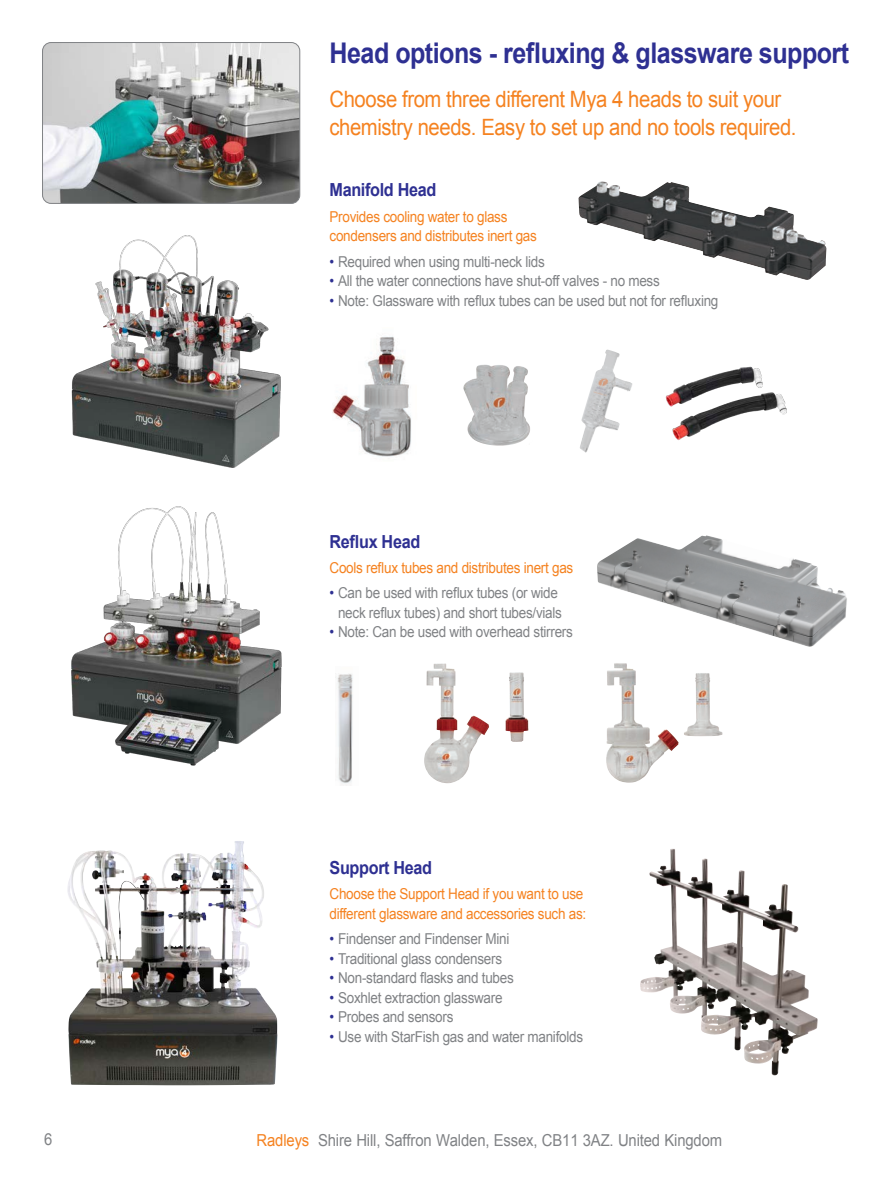
<style>
.page{position:relative;width:893px;height:1191px;background:#fff}
.page>*{position:absolute;margin:0;border:0;box-sizing:border-box;transform-origin:0 0}
.t1{font:700 28.5px "Arial";letter-spacing:-.02em;color:#2e3092;scale:.88 1}
.t2{font:22.5px/28.5px "Arial";letter-spacing:-.02em;color:#f58220;scale:.9 1}
.t3{font:700 18px "Arial";letter-spacing:-.02em;color:#2e3092;scale:.9 1}
.t4{font:16.5px "Arial";letter-spacing:-.01em;color:#808285;scale:.9 1}
.t5{font:15px/19.5px "Arial";letter-spacing:-.02em;color:#808285;text-align:center;scale:.9 1}
.t6{font:15px "Arial";letter-spacing:-.02em;color:#f58220;scale:.9 1}
.s1{color:#2e3092}
.s2{color:#f58220}
</style>
<div class="page">
<img style="left:71px;top:235px;width:210px;height:233px">
<img style="left:71px;top:506px;width:211px;height:260px">
<img style="left:684px;top:673px;width:39px;height:63px">
<img style="left:597px;top:535px;width:250px;height:112px">
<img style="left:640px;top:849px;width:178px;height:226px">
<img style="left:67px;top:841px;width:168px;height:204px">
<img style="left:580px;top:349px;width:46px;height:104px">
<img style="left:463px;top:364px;width:67px;height:82px">
<img style="left:43px;top:43px;width:257px;height:160px">
<div style="left:42px;top:42px;width:258px;height:162px;border:1px solid #808285;border-radius:9px"></div>
<img style="left:332px;top:336px;width:79px;height:121px">
<img style="left:606px;top:663px;width:73px;height:119px">
<img style="left:424px;top:663px;width:65px;height:120px">
<img style="left:337px;top:674px;width:16px;height:110px">
<img style="left:578px;top:181px;width:249px;height:99px">
<img style="left:626px;top:366px;width:161px;height:74px">
<img style="left:505px;top:672px;width:24px;height:70px">
<h1 class="t1" style="left:330px;top:34px;width:592px">Head options - refluxing &amp; glassware support</h1>
<h2 class="t2" style="left:330px;top:85px;width:520px">Choose from three different Mya 4 heads to suit your chemistry needs. Easy to set up and no tools required.</h2>
<h3 class="t3" style="left:330px;top:178px;width:120px">Manifold Head</h3>
<h3 class="t6" style="left:330px;top:206px;width:199px">Provides cooling water to glass</h3>
<h3 class="t6" style="left:330px;top:226px;width:232px">condensers and distributes inert gas</h3>
<p class="t5" style="left:330px;top:252px;width:241px"><span class="s1">•</span> Required when using multi-neck lids</p>
<p class="t5" style="left:330px;top:271px;width:368px"><span class="s1">•</span> All the water connections have shut-off valves - no mess</p>
<p class="t5" style="left:330px;top:291px;width:434px"><span class="s1">•</span> Note: Glassware with reflux tubes can be used but not for refluxing</p>
<h3 class="t3" style="left:330px;top:529px;width:102px">Reflux Head</h3>
<h3 class="t6" style="left:330px;top:557px;width:272px">Cools reflux tubes and distributes inert gas</h3>
<p class="t5" style="left:330px;top:583px;width:260px"><span class="s1">•</span> Can be used with reflux tubes (or wide neck reflux tubes) and short tubes/vials</p>
<p class="t5" style="left:330px;top:622px;width:272px"><span class="s1">•</span> Note: Can be used with overhead stirrers</p>
<h3 class="t3" style="left:330px;top:856px;width:116px">Support Head</h3>
<h3 class="t6" style="left:330px;top:884px;width:284px">Choose the Support Head if you want to use</h3>
<h3 class="t6" style="left:330px;top:903px;width:287px">different glassware and accessories such as:</h3>
<p class="t5" style="left:330px;top:929px;width:201px"><span class="s1">•</span> Findenser and Findenser Mini</p>
<p class="t5" style="left:330px;top:948px;width:193px"><span class="s1">•</span> Traditional glass condensers</p>
<p class="t5" style="left:330px;top:968px;width:206px"><span class="s1">•</span> Non-standard flasks and tubes</p>
<p class="t5" style="left:330px;top:987px;width:194px"><span class="s1">•</span> Soxhlet extraction glassware</p>
<p class="t5" style="left:330px;top:1007px;width:139px"><span class="s1">•</span> Probes and sensors</p>
<p class="t5" style="left:330px;top:1026px;width:283px"><span class="s1">•</span> Use with StarFish gas and water manifolds</p>
<p class="t4" style="left:44px;top:1128px;width:11px">6</p>
<p class="t4" style="left:257px;top:1129px;width:519px"><span class="s2">Radleys</span> Shire Hill, Saffron Walden, Essex, CB11 3AZ. United Kingdom</p>
</div>
